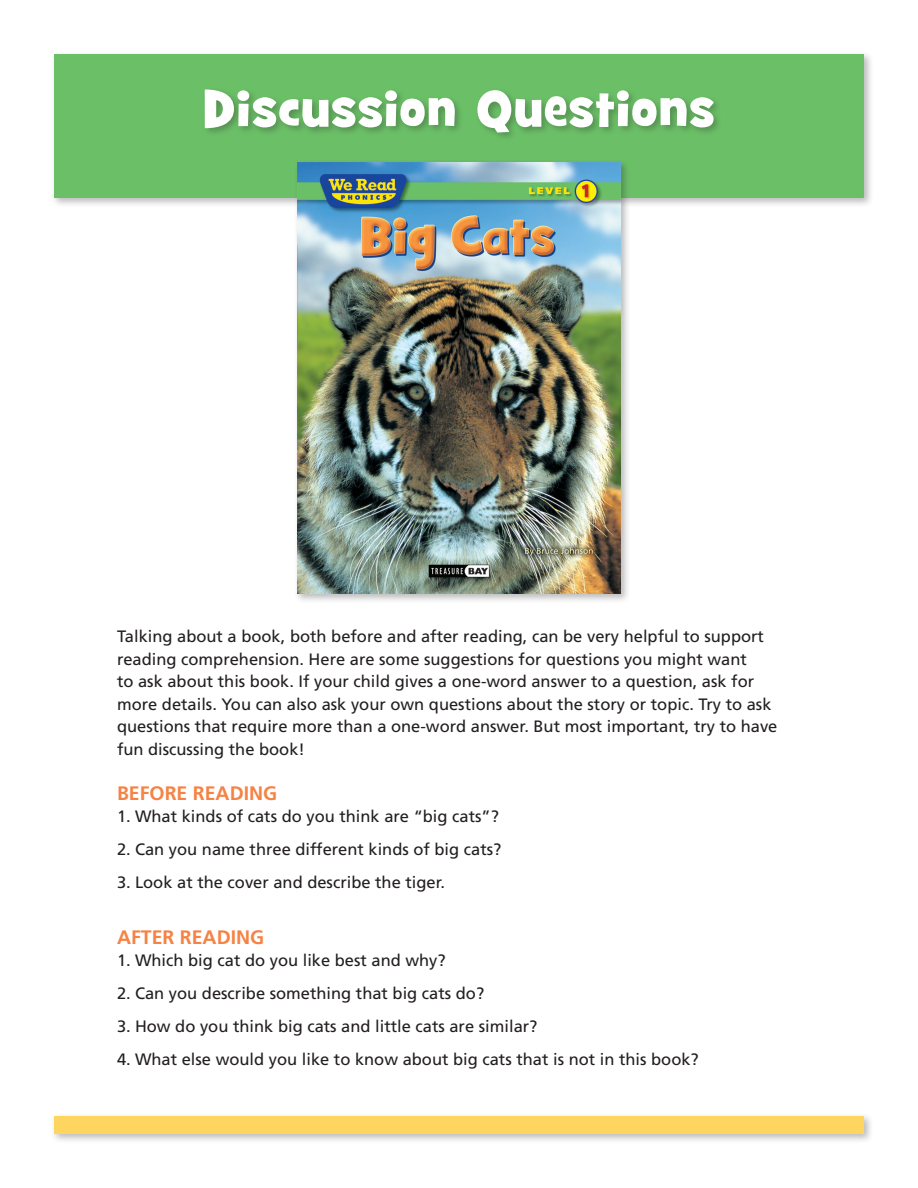
<style>
.page{position:relative;width:918px;height:1188px;background:#fff}
.page>*{position:absolute;margin:0;border:0;box-sizing:border-box;transform-origin:0 0}
.Game_Headers{font:51px "Grilled Cheese BTN";letter-spacing:.03em;color:#fff}
.t1{font:700 19.5px "Frutiger LT Std";color:#f58345}
.t2{font:16.5px/22.5px "Frutiger LT Std";color:#231f20}
</style>
<div class="page">
<div style="left:51px;top:1113px;width:823px;height:31px;background:#231f20;opacity:.3"></div>
<div style="left:54px;top:1116px;width:810px;height:18px;background:#fed55e"></div>
<div style="left:51px;top:51px;width:823px;height:157px;background:#231f20;opacity:.3"></div>
<div style="left:54px;top:54px;width:810px;height:144px;background:#6bc067"></div>
<div style="left:201px;top:86px;width:522px;height:56px;background:#231f20;opacity:.3"></div>
<div style="left:294px;top:159px;width:337px;height:445px;background:#231f20;opacity:.3"></div>
<img style="left:297px;top:162px;width:324px;height:432px">
<p class="Game_Headers" style="left:204px;top:75px;width:512px">Discussion Questions</p>
<p class="t2" style="left:117px;top:625px;width:662px">Talking about a book, both before and after reading, can be very helpful to support reading comprehension. Here are some suggestions for questions you might want<br>to ask about this book. If your child gives a one-word answer to a question, ask for more details. You can also ask your own questions about the story or topic. Try to ask questions that require more than a one-word answer. But most important, try to have fun discussing the book!</p>
<p class="t1" style="left:117px;top:782px;width:162px">BEFORE READING</p>
<p class="t2" style="left:117px;top:805px;width:384px">1. What kinds of cats do you think are “big cats”?</p>
<p class="t2" style="left:117px;top:838px;width:386px">2. Can you name three different kinds of big cats?</p>
<p class="t2" style="left:117px;top:871px;width:330px">3. Look at the cover and describe the tiger.</p>
<p class="t1" style="left:117px;top:926px;width:149px">AFTER READING</p>
<p class="t2" style="left:117px;top:949px;width:330px">1. Which big cat do you like best and why?</p>
<p class="t2" style="left:117px;top:982px;width:369px">2. Can you describe something that big cats do?</p>
<p class="t2" style="left:117px;top:1015px;width:422px">3. How do you think big cats and little cats are similar?</p>
<p class="t2" style="left:117px;top:1048px;width:583px">4. What else would you like to know about big cats that is not in this book?</p>
</div>
